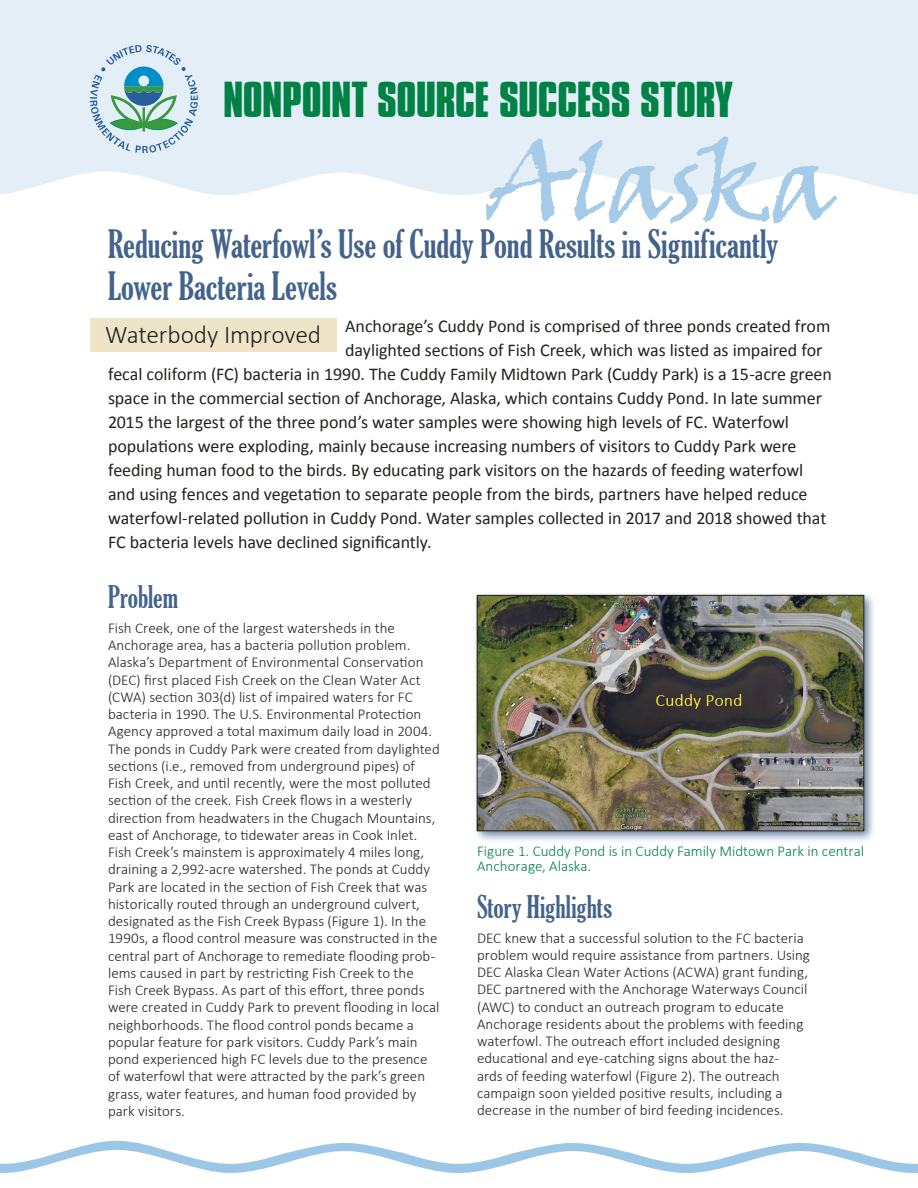
<style>
.page{position:relative;width:918px;height:1188px;background:#fff}
.page>*{position:absolute;margin:0;border:0;box-sizing:border-box;transform-origin:0 0}
.title_state_name{font:105px "Viner Hand ITC";letter-spacing:-.03em;color:#a6cbe8}
.title_line{font:700 43.5px "Compacta BT";letter-spacing:-.01em;color:#008145}
.title_story{font:extra-condensed 37.5px/42px "Gloucester";color:#43638c}
.subhead_1{font:extra-condensed 30px "Gloucester";color:#43638c}
.title_restored{font:300 25.5px "Calibri";letter-spacing:-.01em;color:#20231e}
.body_text_intro{font:18px "Calibri";letter-spacing:-.005em;color:#20231e}
.body_text{font:300 15px/17.2px "Calibri";color:#20231e}
.t1{font:300 15px/15px "Calibri";color:#008145}
</style>
<div class="page">
<svg style="left:0;top:1141px;width:918px;height:32px"></svg>
<div style="left:0;top:0;width:918px;height:195px;background:#e4eef7"></div>
<svg style="left:90px;top:45px;width:108px;height:108px;background:#b3d1d8"></svg>
<div style="left:90px;top:319px;width:246px;height:33px;background:#efe4c8"></div>
<div style="left:473px;top:591px;width:404px;height:253px;background:#43638c;opacity:.75"></div>
<img style="left:479px;top:597px;width:383px;height:232px">
<div style="left:477px;top:595px;width:387px;height:236px;border:1px solid #20231e"></div>
<h1 class="title_line" style="left:223px;top:73px;width:511px">NONPOINT SOURCE SUCCESS STORY</h1>
<h1 class="title_state_name" style="left:488px;top:118px;width:351px">Alaska</h1>
<h1 class="title_story" style="left:108px;top:224px;width:672px">Reducing Waterfowl’s Use of Cuddy Pond Results in Significantly<br>Lower Bacteria Levels</h1>
<h2 class="title_restored" style="left:105px;top:319px;width:217px">Waterbody Improved</h2>
<p class="body_text_intro" style="left:345px;top:315px;width:487px">Anchorage’s Cuddy Pond is comprised of three ponds created from</p>
<p class="body_text_intro" style="left:345px;top:339px;width:479px">daylighted sections of Fish Creek, which was listed as impaired for</p>
<p class="body_text_intro" style="left:108px;top:363px;width:725px">fecal coliform (FC) bacteria in 1990. The Cuddy Family Midtown Park (Cuddy Park) is a 15-acre green</p>
<p class="body_text_intro" style="left:108px;top:387px;width:715px">space in the commercial section of Anchorage, Alaska, which contains Cuddy Pond. In late summer</p>
<p class="body_text_intro" style="left:108px;top:411px;width:682px">2015 the largest of the three pond’s water samples were showing high levels of FC. Waterfowl</p>
<p class="body_text_intro" style="left:108px;top:435px;width:690px">populations were exploding, mainly because increasing numbers of visitors to Cuddy Park were</p>
<p class="body_text_intro" style="left:108px;top:459px;width:697px">feeding human food to the birds. By educating park visitors on the hazards of feeding waterfowl</p>
<p class="body_text_intro" style="left:108px;top:483px;width:701px">and using fences and vegetation to separate people from the birds, partners have helped reduce</p>
<p class="body_text_intro" style="left:108px;top:507px;width:720px">waterfowl-related pollution in Cuddy Pond. Water samples collected in 2017 and 2018 showed that</p>
<p class="body_text_intro" style="left:108px;top:531px;width:325px">FC bacteria levels have declined significantly.</p>
<h2 class="subhead_1" style="left:108px;top:580px;width:72px">Problem</h2>
<p class="body_text" style="left:108px;top:619px;width:333px">Fish Creek, one of the largest watersheds in the Anchorage area, has a bacteria pollution problem.<br>Alaska’s Department of Environmental Conservation (DEC) first placed Fish Creek on the Clean Water Act (CWA) section 303(d) list of impaired waters for FC bacteria in 1990. The U.S. Environmental Protection Agency approved a total maximum daily load in 2004.<br>The ponds in Cuddy Park were created from daylighted sections (i.e., removed from underground pipes) of Fish Creek, and until recently, were the most polluted section of the creek. Fish Creek flows in a westerly direction from headwaters in the Chugach Mountains, east of Anchorage, to tidewater areas in Cook Inlet.<br>Fish Creek’s mainstem is approximately 4 miles long, draining a 2,992-acre watershed. The ponds at Cuddy Park are located in the section of Fish Creek that was historically routed through an underground culvert, designated as the Fish Creek Bypass (Figure 1). In the 1990s, a flood control measure was constructed in the central part of Anchorage to remediate flooding prob&shy;lems caused in part by restricting Fish Creek to the Fish Creek Bypass. As part of this effort, three ponds were created in Cuddy Park to prevent flooding in local neighborhoods. The flood control ponds became a popular feature for park visitors. Cuddy Park’s main pond experienced high FC levels due to the presence of waterfowl that were attracted by the park’s green grass, water features, and human food provided by park visitors.</p>
<p class="t1" style="left:477px;top:843px;width:389px">Figure 1. Cuddy Pond is in Cuddy Family Midtown Park in central<br>Anchorage, Alaska.</p>
<h2 class="subhead_1" style="left:477px;top:890px;width:137px">Story Highlights</h2>
<p class="body_text" style="left:477px;top:929px;width:335px">DEC knew that a successful solution to the FC bacteria problem would require assistance from partners. Using DEC Alaska Clean Water Actions (ACWA) grant funding, DEC partnered with the Anchorage Waterways Council (AWC) to conduct an outreach program to educate Anchorage residents about the problems with feeding waterfowl. The outreach effort included designing educational and eye-catching signs about the haz-<br>ards of feeding waterfowl (Figure 2). The outreach campaign soon yielded positive results, including a decrease in the number of bird feeding incidences.</p>
</div>
